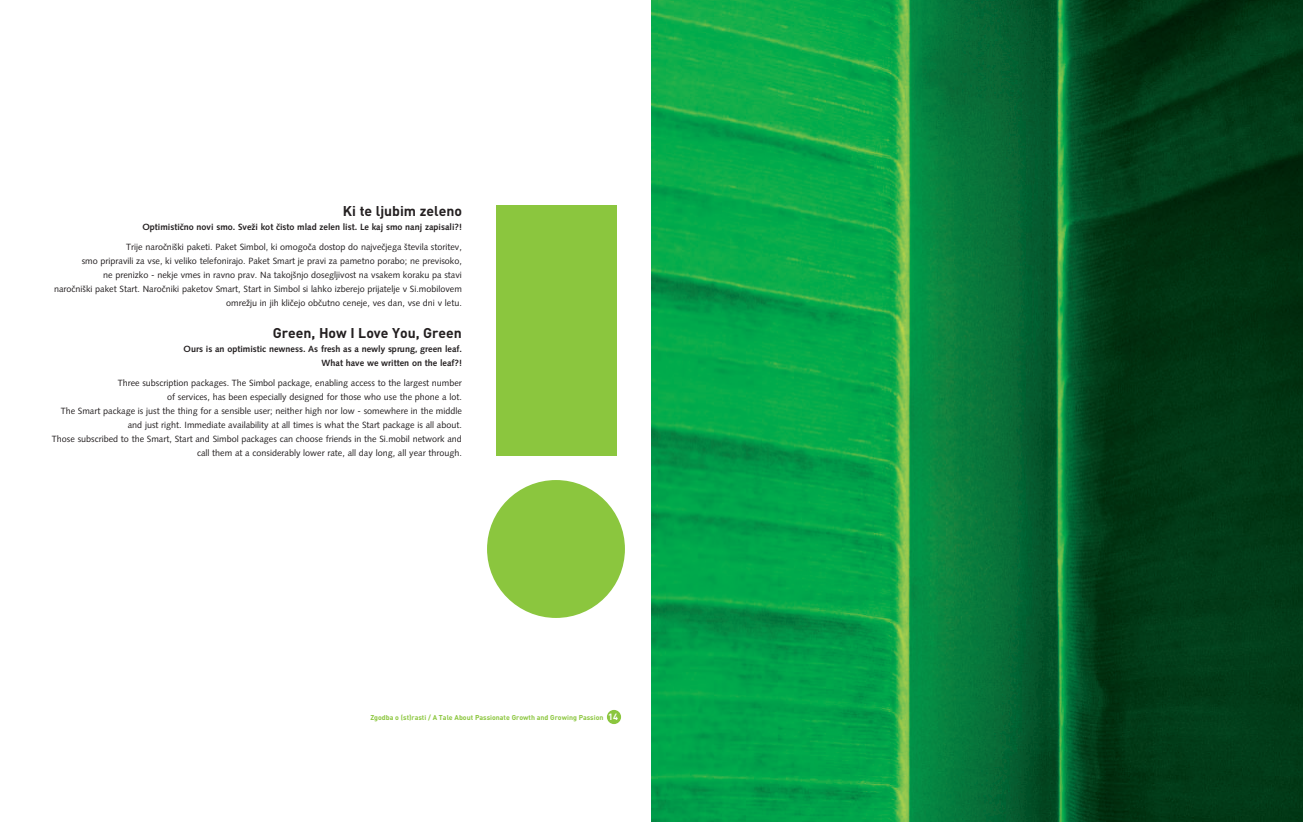
<style>
.page{position:relative;width:1303px;height:822px;background:#fff}
.page>*{position:absolute;margin:0;border:0;box-sizing:border-box;transform-origin:0 0}
.t1{font:700 14px "DIN";color:#231f20}
.t2{font:9px/14px "Syntax";color:#231f20;text-align:right}
.t3{font:700 9px/14px "Syntax";color:#231f20;text-align:right}
.t4{font:700 7px "DIN";color:#8bc63e}
.s1{font-size:9px;color:#fff}
</style>
<div class="page">
<div style="left:496px;top:205px;width:121px;height:251px;background:#8bc63e"></div>
<div style="left:487px;top:480px;width:138px;height:138px;background:#8bc63e;border-radius:50%"></div>
<div style="left:607px;top:710px;width:14px;height:14px;background:#8bc63e;border-radius:50%"></div>
<img style="left:651px;top:0;width:652px;height:822px">
<h1 class="t1" style="left:343px;top:206px;width:121px">Ki te ljubim zeleno</h1>
<p class="t3" style="left:142px;top:221px;width:321px">OptimistiËno novi smo. Sveæi kot Ëisto mlad zelen list. Le kaj smo nanj zapisali?!</p>
<p class="t2" style="left:54px;top:241px;width:409px">Trije naroËniπki paketi. Paket Simbol, ki omogoËa dostop do najveËjega πtevila storitev,<br>smo pripravili za vse, ki veliko telefonirajo. Paket Smart je pravi za pametno porabo; ne previsoko,<br>ne prenizko - nekje vmes in ravno prav. Na takojπnjo dosegljivost na vsakem koraku pa stavi<br>naroËniπki paket Start. NaroËniki paketov Smart, Start in Simbol si lahko izberejo prijatelje v Si.mobilovem omreæju in jih kliËejo obËutno ceneje, ves dan, vse dni v letu.</p>
<h1 class="t1" style="left:273px;top:328px;width:191px">Green, How I Love You, Green</h1>
<p class="t3" style="left:184px;top:343px;width:280px">Ours is an optimistic newness. As fresh as a newly sprung, green leaf.<br>What have we written on the leaf?!</p>
<p class="t2" style="left:52px;top:377px;width:412px">Three subscription packages. The Simbol package, enabling access to the largest number<br>of services, has been especially designed for those who use the phone a lot.<br>The Smart package is just the thing for a sensible user; neither high nor low - somewhere in the middle and just right. Immediate availability at all times is what the Start package is all about.<br>Those subscribed to the Smart, Start and Simbol packages can choose friends in the Si.mobil network and call them at a considerably lower rate, all day long, all year through.</p>
<p class="t4" style="left:370px;top:715px;width:249px">Zgodba o (st)rasti / A Tale About Passionate Growth and Growing Passion <span class="s1">14</span></p>
</div>
